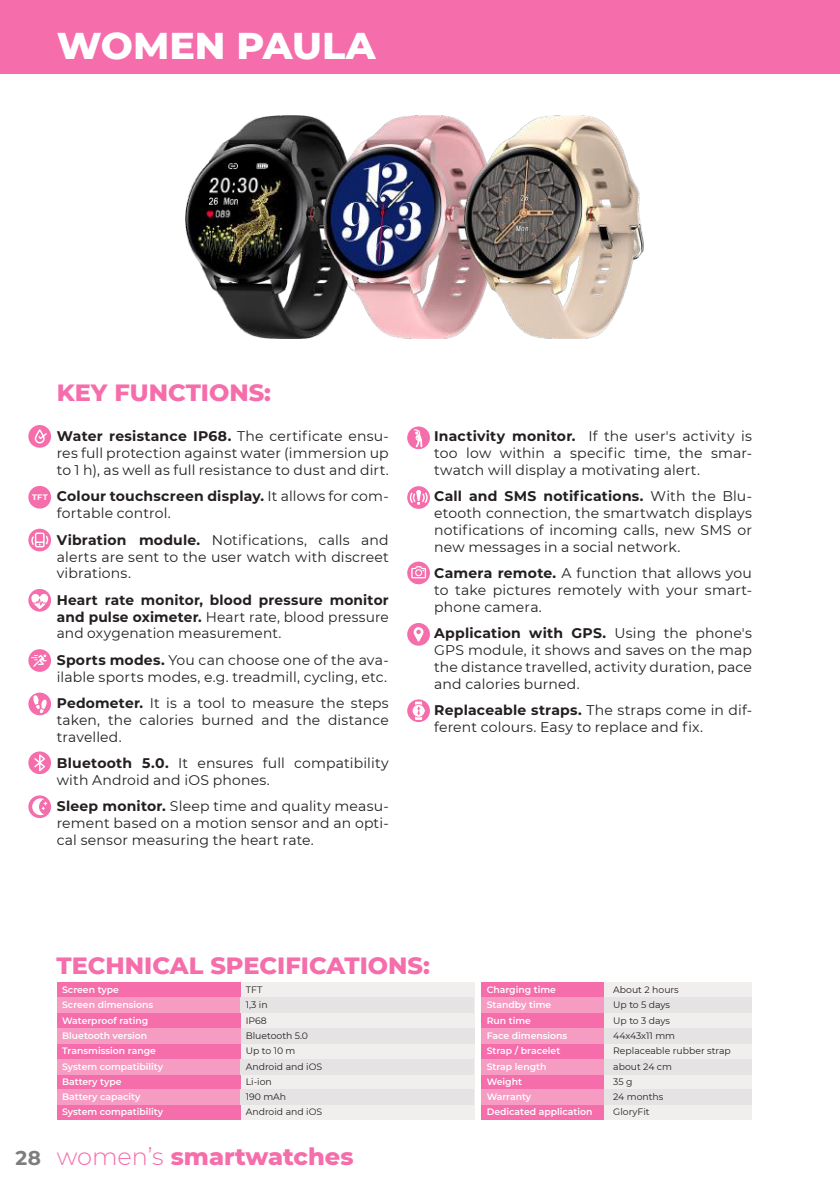
<style>
.page{position:relative;width:840px;height:1191px;background:#fff}
.page>*{position:absolute;margin:0;border:0;box-sizing:border-box;transform-origin:0 0}
.t1{font:800 38px "Montserrat";color:#fff}
.t2{font:800 24px "Montserrat";color:#f56daa}
.t3{font:14px/16.8px "Montserrat";letter-spacing:.01em;color:#241f1f;text-align:justify}
.t4{font:700 14px/16.8px "Montserrat";letter-spacing:.015em;color:#241f1f;text-align:justify}
.t5{font:600 9.2px/15.2px "Montserrat";color:#fff}
.t6{font:9.2px/15.2px "Montserrat";color:#241f1f}
.t7{font:700 8px "Montserrat";color:#fff}
.s1{font-weight:700}
.s2{font-weight:400}
.s3{font-weight:700;font-size:20px;color:#7d7c7e}
.s4{font-weight:300}
</style>
<div class="page">
<div style="left:0;top:0;width:839px;height:73px;background:#f56daa"></div>
<div style="left:57px;top:982px;width:417px;height:138px;background:#f0efee"></div>
<div style="left:57px;top:982px;width:183px;height:138px;background:#f56daa"></div>
<div style="left:57px;top:997px;width:183px;height:16px;background:#f69bc2"></div>
<div style="left:57px;top:1028px;width:183px;height:15px;background:#f69bc2"></div>
<div style="left:57px;top:1059px;width:183px;height:15px;background:#f69bc2"></div>
<div style="left:57px;top:1089px;width:183px;height:15px;background:#f69bc2"></div>
<div style="left:240px;top:997px;width:234px;height:16px;background:#e5e3e4"></div>
<div style="left:240px;top:1028px;width:234px;height:15px;background:#e5e3e4"></div>
<div style="left:240px;top:1058px;width:234px;height:16px;background:#e5e3e4"></div>
<div style="left:240px;top:1089px;width:234px;height:15px;background:#e5e3e4"></div>
<div style="left:481px;top:982px;width:270px;height:138px;background:#f0efee"></div>
<div style="left:481px;top:982px;width:122px;height:138px;background:#f56daa"></div>
<div style="left:481px;top:997px;width:122px;height:16px;background:#f69bc2"></div>
<div style="left:481px;top:1028px;width:122px;height:15px;background:#f69bc2"></div>
<div style="left:481px;top:1059px;width:122px;height:15px;background:#f69bc2"></div>
<div style="left:481px;top:1089px;width:122px;height:15px;background:#f69bc2"></div>
<div style="left:603px;top:997px;width:148px;height:16px;background:#e5e3e4"></div>
<div style="left:603px;top:1028px;width:148px;height:15px;background:#e5e3e4"></div>
<div style="left:603px;top:1059px;width:148px;height:15px;background:#e5e3e4"></div>
<div style="left:603px;top:1089px;width:148px;height:16px;background:#e5e3e4"></div>
<div style="left:28px;top:751px;width:23px;height:23px;background:#f56daa;border-radius:50%"></div>
<svg style="left:34px;top:754px;width:11px;height:17px"></svg>
<div style="left:28px;top:486px;width:23px;height:22px;background:#f56daa;border-radius:50%"></div>
<svg style="left:28px;top:529px;width:23px;height:22px"></svg>
<svg style="left:30px;top:532px;width:20px;height:15px"></svg>
<div style="left:407px;top:426px;width:22px;height:23px;background:#f56daa;border-radius:50%"></div>
<svg style="left:414px;top:429px;width:8px;height:18px"></svg>
<svg style="left:28px;top:795px;width:23px;height:23px"></svg>
<svg style="left:32px;top:798px;width:16px;height:17px"></svg>
<svg style="left:28px;top:692px;width:23px;height:23px"></svg>
<svg style="left:33px;top:695px;width:14px;height:18px"></svg>
<div style="left:28px;top:425px;width:23px;height:23px;background:#f56daa;border-radius:50%"></div>
<svg style="left:35px;top:429px;width:12px;height:14px"></svg>
<div style="left:407px;top:486px;width:22px;height:23px;background:#f56daa;border-radius:50%"></div>
<svg style="left:409px;top:490px;width:18px;height:15px"></svg>
<div style="left:28px;top:589px;width:23px;height:22px;background:#f56daa;border-radius:50%"></div>
<svg style="left:31px;top:593px;width:17px;height:16px"></svg>
<svg style="left:407px;top:561px;width:22px;height:23px"></svg>
<svg style="left:411px;top:566px;width:15px;height:12px"></svg>
<div style="left:407px;top:699px;width:22px;height:23px;background:#f56daa;border-radius:50%"></div>
<svg style="left:412px;top:701px;width:13px;height:19px"></svg>
<svg style="left:28px;top:649px;width:23px;height:23px"></svg>
<div style="left:407px;top:623px;width:22px;height:22px;background:#f56daa;border-radius:50%"></div>
<svg style="left:413px;top:627px;width:10px;height:14px"></svg>
<img style="left:185px;top:115px;width:138px;height:223px">
<img style="left:323px;top:115px;width:141px;height:223px">
<img style="left:464px;top:115px;width:179px;height:223px">
<h1 class="t1" style="left:57px;top:18px;width:320px">WOMEN PAULA</h1>
<p class="t7" style="left:32px;top:492px;width:17px">TFT</p>
<h2 class="t2" style="left:57px;top:375px;width:216px">KEY FUNCTIONS:</h2>
<p class="t3" style="left:57px;top:427px;width:333px"><span class="s1">Water resistance IP68.</span> The certificate ensu&shy;res full protection against water (immersion up to 1 h), as well as full resistance to dust and dirt.</p>
<p class="t3" style="left:57px;top:487px;width:333px"><span class="s1">Colour touchscreen display.</span> It allows for com&shy;fortable control.</p>
<p class="t3" style="left:57px;top:531px;width:333px"><span class="s1">Vibration module.</span> Notifications, calls and alerts are sent to the user watch with discreet vibrations.</p>
<p class="t4" style="left:57px;top:591px;width:333px">Heart rate monitor, blood pressure monitor and pulse oximeter. <span class="s2">Heart rate, blood pressure and oxygenation measurement.</span></p>
<p class="t3" style="left:57px;top:651px;width:333px"><span class="s1">Sports modes.</span> You can choose one of the ava&shy;ilable sports modes, e.g. treadmill, cycling, etc.</p>
<p class="t3" style="left:57px;top:694px;width:333px"><span class="s1">Pedometer.</span> It is a tool to measure the steps taken, the calories burned and the distance travelled.</p>
<p class="t3" style="left:57px;top:754px;width:333px"><span class="s1">Bluetooth 5.0.</span> It ensures full compatibility with Android and iOS phones.</p>
<p class="t3" style="left:57px;top:797px;width:333px"><span class="s1">Sleep monitor.</span> Sleep time and quality measu&shy;rement based on a motion sensor and an opti&shy;cal sensor measuring the heart rate.</p>
<p class="t3" style="left:434px;top:427px;width:319px"><span class="s1">Inactivity monitor.</span> If the user's activity is too low within a specific time, the smar&shy;twatch will display a motivating alert.</p>
<p class="t3" style="left:434px;top:487px;width:319px"><span class="s1">Call and SMS notifications.</span> With the Blu&shy;etooth connection, the smartwatch displays notifications of incoming calls, new SMS or new messages in a social network.</p>
<p class="t3" style="left:434px;top:564px;width:319px"><span class="s1">Camera remote.</span> A function that allows you to take pictures remotely with your smart&shy;phone camera.</p>
<p class="t3" style="left:434px;top:624px;width:319px"><span class="s1">Application with GPS.</span> Using the phone's GPS module, it shows and saves on the map the distance travelled, activity duration, pace and calories burned.</p>
<p class="t3" style="left:434px;top:701px;width:319px"><span class="s1">Replaceable straps.</span> The straps come in dif&shy;ferent colours. Easy to replace and fix.</p>
<h2 class="t2" style="left:56px;top:947px;width:374px">TECHNICAL SPECIFICATIONS:</h2>
<p class="t5" style="left:62px;top:982px;width:102px">Screen type<br>Screen dimensions<br>Waterproof rating<br>Bluetooth version<br>Transmission range<br>System compatibility<br>Battery type<br>Battery capacity<br>System compatibility</p>
<p class="t5" style="left:486px;top:982px;width:107px">Charging time<br>Standby time<br>Run time<br>Face dimensions<br>Strap / bracelet<br>Strap length<br>Weight<br>Warranty<br>Dedicated application</p>
<p class="t6" style="left:245px;top:982px;width:78px">TFT<br>1,3 in<br>IP68<br>Bluetooth 5.0<br>Up to 10 m<br>Android and iOS<br>Li-ion<br>190 mAh<br>Android and iOS</p>
<p class="t6" style="left:613px;top:982px;width:119px">About 2 hours<br>Up to 5 days<br>Up to 3 days<br>44x43x11 mm<br>Replaceable rubber strap about 24 cm<br>35 g<br>24 months<br>GloryFit</p>
<h2 class="t2" style="left:16px;top:1138px;width:339px"><span class="s3">28</span> <span class="s4">women’s</span> smartwatches</h2>
</div>
